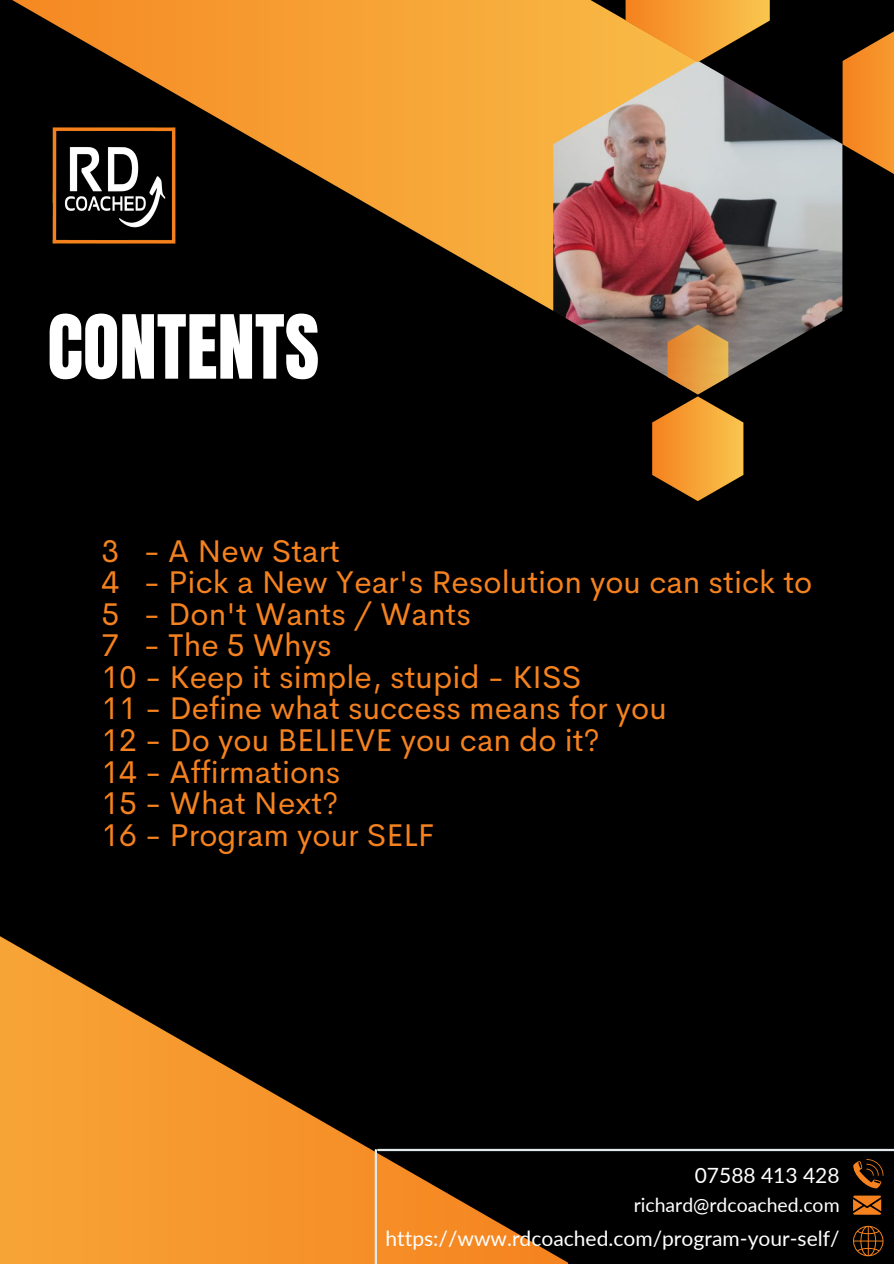
<style>
.page{position:relative;width:894px;height:1264px;background:#fff}
.page>*{position:absolute;margin:0;border:0;box-sizing:border-box;transform-origin:0 0}
.t1{font:75px "Anton";color:#fff}
.t2{font:31.5px "Cerebri Sans";color:#f5821e}
.t3{font:21px "Lato";color:#fff}
.t4{font:19.5px "Lato";color:#fff}
</style>
<div class="page">
<div style="left:0;top:0;width:893px;height:1263px;background:#000"></div>
<svg style="left:12px;top:0;width:758px;height:311px"></svg>
<img style="left:553px;top:61px;width:289px;height:308px">
<svg style="left:625px;top:0;width:144px;height:62px"></svg>
<svg style="left:652px;top:324px;width:91px;height:177px"></svg>
<svg style="left:842px;top:32px;width:51px;height:154px"></svg>
<img style="left:30px;top:125px;width:167px;height:121px">
<svg style="left:0;top:936px;width:568px;height:327px"></svg>
<svg style="left:853px;top:1159px;width:30px;height:29px"></svg>
<svg style="left:853px;top:1195px;width:27px;height:19px"></svg>
<hr style="left:378px;top:1148px;width:515px;height:3px;background:#e2e9eb">
<svg style="left:853px;top:1225px;width:30px;height:31px"></svg>
<hr style="left:374px;top:1150px;width:3px;height:113px;background:#e2e9eb">
<p class="t1" style="left:47px;top:293px;width:273px">CONTENTS</p>
<p class="t2" style="left:101px;top:530px;width:240px">3 - A New Start</p>
<p class="t2" style="left:101px;top:562px;width:712px">4 - Pick a New Year's Resolution you can stick to</p>
<p class="t2" style="left:101px;top:593px;width:371px">5 - Don't Wants / Wants</p>
<p class="t2" style="left:101px;top:625px;width:232px">7 - The 5 Whys</p>
<p class="t2" style="left:101px;top:656px;width:481px">10 - Keep it simple, stupid - KISS</p>
<p class="t2" style="left:101px;top:688px;width:567px">11 - Define what success means for you</p>
<p class="t2" style="left:101px;top:719px;width:499px">12 - Do you BELIEVE you can do it?</p>
<p class="t2" style="left:101px;top:751px;width:240px">14 - Affirmations</p>
<p class="t2" style="left:101px;top:782px;width:238px">15 - What Next?</p>
<p class="t2" style="left:101px;top:814px;width:334px">16 - Program your SELF</p>
<p class="t3" style="left:694px;top:1162px;width:146px">07588 413 428</p>
<p class="t4" style="left:633px;top:1192px;width:207px">richard@rdcoached.com</p>
<p class="t3" style="left:385px;top:1225px;width:455px">https://www.rdcoached.com/program-your-self/</p>
</div>
